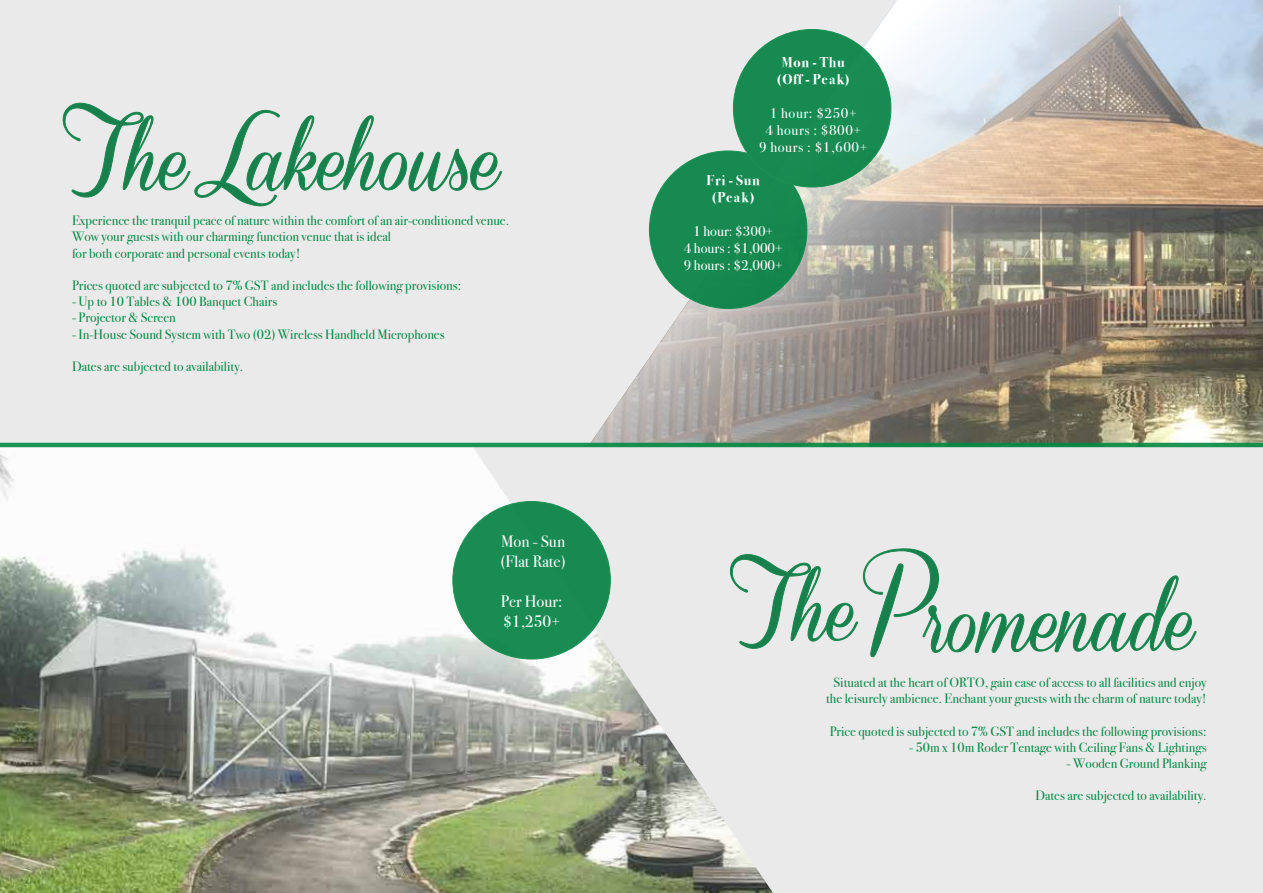
<style>
.page{position:relative;width:1263px;height:893px;background:#eaeaea}
.page>*{position:absolute;margin:0;border:0;box-sizing:border-box;transform-origin:0 0}
.t1{font:70.95px "Coneria Script Demo";color:#008041}
.t2{font:16.5px/19.8px "Bodoni Svty Two ITCTT";color:#fff}
.t3{font:14.25px/17.1px "Bodoni Svty Two ITCTT";color:#fff;text-align:center}
.t4{font:14.25px/17.1px "Bodoni Svty Two ITCTT";letter-spacing:.04em;color:#fff;text-align:center}
.t5{font:700 14.25px/17.1px "Bodoni Svty Two ITCTT";letter-spacing:.04em;color:#fff;text-align:center}
.t6{font:13.5px/16.2px "Bodoni Svty Two ITCTT";color:#058944;text-align:center}
.s1{font-size:96.9px}
.s2{font-size:99.15px}
</style>
<div class="page">
<img style="left:0;top:447px;width:473px;height:446px">
<img style="left:588px;top:0;width:675px;height:443px">
<svg style="left:473px;top:447px;width:790px;height:446px"></svg>
<svg style="left:730px;top:548px;width:467px;height:111px"></svg>
<svg style="left:63px;top:102px;width:440px;height:105px"></svg>
<svg style="left:0;top:443px;width:1263px;height:4px;background:#188e4f"></svg>
<div style="left:649px;top:151px;width:158px;height:157px;background:#178a52;border-radius:50%"></div>
<div style="left:453px;top:501px;width:157px;height:158px;background:#198c54;border-radius:50%"></div>
<div style="left:733px;top:29px;width:158px;height:158px;background:#178a52;border-radius:50%"></div>
<h1 class="t1" style="left:63px;top:123px;width:438px"><span class="s1">T</span>he<span class="s2">L</span>akehouse</h1>
<p class="t6" style="left:72px;top:211px;width:439px;text-align:left">Experience the tranquil peace of nature within the comfort of an air-conditioned venue.<br>Wow your guests with our charming function venue that is ideal<br>for both corporate and personal events today!</p>
<p class="t6" style="left:72px;top:276px;width:391px">Prices quoted are subjected to 7% GST and includes the following provisions:</p>
<p class="t6" style="left:72px;top:292px;width:207px">- Up to 10 Tables &amp; 100 Banquet Chairs</p>
<p class="t6" style="left:72px;top:308px;width:105px">- Projector &amp; Screen</p>
<p class="t6" style="left:72px;top:325px;width:374px">- In-House Sound System with Two (02) Wireless Handheld Microphones</p>
<p class="t6" style="left:72px;top:357px;width:173px">Dates are subjected to availability.</p>
<p class="t2" style="left:500px;top:530px;width:67px">Mon - Sun (Flat Rate)</p>
<p class="t2" style="left:501px;top:589px;width:63px">Per Hour: $1,250+</p>
<p class="t5" style="left:776px;top:52px;width:75px">Mon - Thu (Off - Peak)</p>
<p class="t4" style="left:759px;top:103px;width:110px">1 hour: $250+<br>4 hours : $800+<br>9 hours : $1,600+</p>
<p class="t5" style="left:706px;top:170px;width:55px">Fri - Sun (Peak)</p>
<p class="t3" style="left:684px;top:221px;width:101px">1 hour: $300+<br>4 hours : $1,000+<br>9 hours : $2,000+</p>
<h1 class="t1" style="left:731px;top:584px;width:465px"><span class="s1">T</span>he<span class="s2">P</span>romenade</h1>
<p class="t6" style="left:826px;top:673px;width:382px">Situated at the heart of ORTO, gain ease of access to all facilities and enjoy the leisurely ambience. Enchant your guests with the charm of nature today!</p>
<p class="t6" style="left:830px;top:721px;width:378px">Price quoted is subjected to 7% GST and includes the following provisions:</p>
<p class="t6" style="left:909px;top:738px;width:299px">- 50m x 10m Roder Tentage with Ceiling Fans &amp; Lightings</p>
<p class="t6" style="left:1067px;top:754px;width:141px">- Wooden Ground Planking</p>
<p class="t6" style="left:1035px;top:786px;width:173px">Dates are subjected to availability.</p>
</div>
